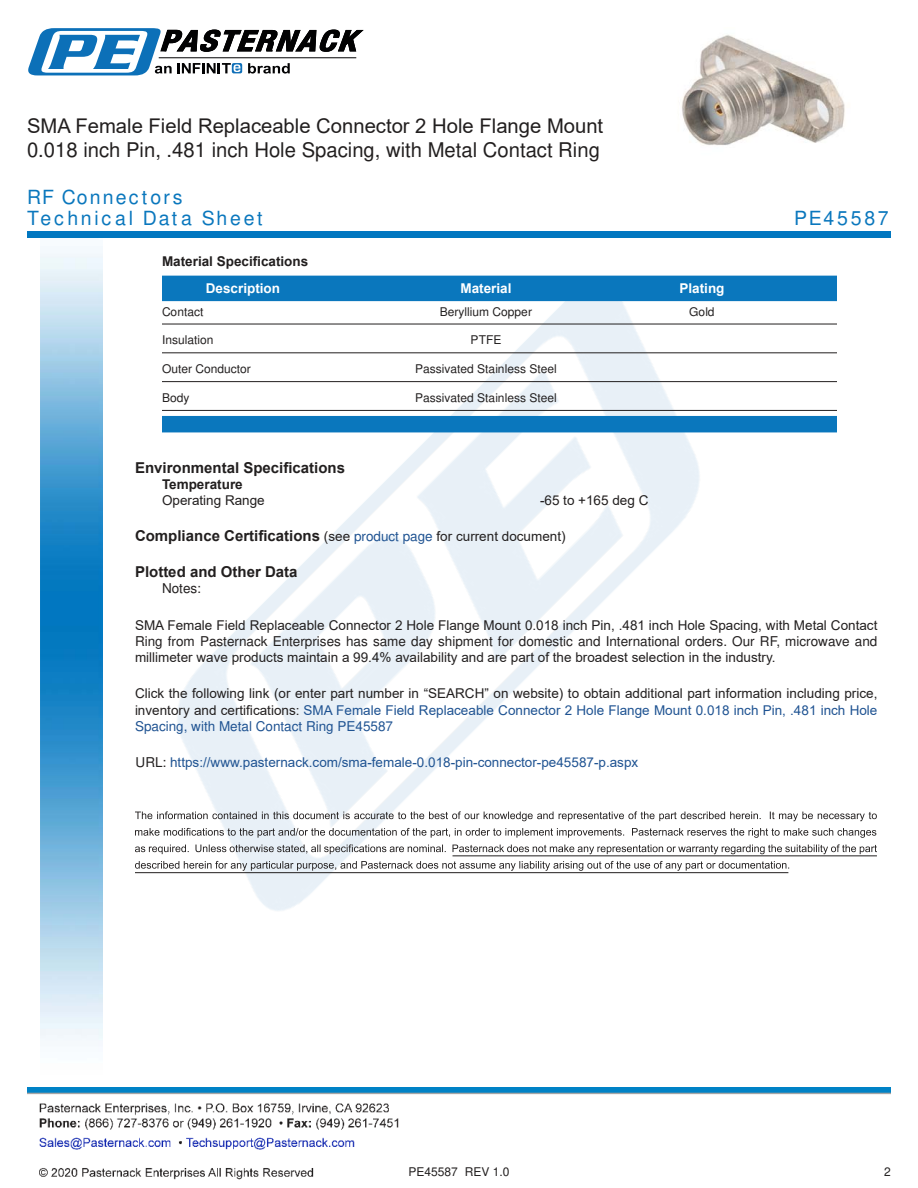
<style>
.page{position:relative;width:918px;height:1188px;background:#fff}
.page>*{position:absolute;margin:0;border:0;box-sizing:border-box;transform-origin:0 0}
.t1{font:20.25px/24.3px "Arial";color:#221f1f}
.t2{font:900 19.5px/20.4px "Arial";letter-spacing:.14em;color:#0a77bd}
.t3{font:700 15px "Arial";color:#221f1f}
.t4{font:13.5px/16.2px "Arial";color:#221f1f;text-align:justify}
.t5{font:13.5px "Arial";color:#1f5392}
.t6{font:700 13.5px "Arial";color:#221f1f}
.t7{font:700 13.5px "Arial";color:#fff}
.t8{font:12px "Arial";color:#221f1f}
.s1{font-weight:400;font-size:13.5px}
.s2{font-weight:400;font-size:13.5px;color:#1f5392}
.s3{color:#1f5392}
.s4{color:#221f1f}
</style>
<div class="page">
<img style="left:39px;top:1103px;width:360px;height:77px">
<img style="left:102px;top:246px;width:719px;height:724px">
<img style="left:40px;top:237px;width:62px;height:804px">
<img style="left:27px;top:1088px;width:864px;height:7px">
<div style="left:27px;top:231px;width:864px;height:6px;background:#0177c0"></div>
<svg style="left:28px;top:28px;width:336px;height:47px"></svg>
<div style="left:162px;top:276px;width:675px;height:25px;background:#0a77bd"></div>
<hr style="left:162px;top:324px;width:675px;height:1px;background:#221f1f">
<hr style="left:162px;top:353px;width:675px;height:1px;background:#221f1f">
<hr style="left:162px;top:381px;width:675px;height:1px;background:#221f1f">
<hr style="left:162px;top:410px;width:675px;height:1px;background:#221f1f">
<div style="left:162px;top:416px;width:675px;height:16px;background:#0a77bd"></div>
<svg style="left:135px;top:811px;width:742px;height:10px"></svg>
<svg style="left:135px;top:828px;width:741px;height:10px"></svg>
<svg style="left:135px;top:844px;width:742px;height:10px"></svg>
<svg style="left:135px;top:861px;width:654px;height:10px"></svg>
<hr style="left:453px;top:855px;width:424px;height:1px;background:#221f1f">
<hr style="left:135px;top:872px;width:653px;height:1px;background:#221f1f">
<img style="left:682px;top:35px;width:163px;height:111px">
<h1 class="t1" style="left:27px;top:114px;width:578px">SMA Female Field Replaceable Connector 2 Hole Flange Mount<br>0.018 inch Pin, .481 inch Hole Spacing, with Metal Contact Ring</h1>
<h2 class="t2" style="left:27px;top:187px;width:237px">RF Connectors<br>Technical Data Sheet</h2>
<p class="t6" style="left:162px;top:252px;width:148px">Material Speci昀椀cations</p>
<p class="t7" style="left:206px;top:279px;width:76px">Description</p>
<p class="t7" style="left:460px;top:279px;width:53px">Material</p>
<p class="t7" style="left:680px;top:279px;width:47px">Plating</p>
<p class="t8" style="left:162px;top:307px;width:43px">Contact</p>
<p class="t8" style="left:440px;top:307px;width:94px">Beryllium Copper</p>
<p class="t8" style="left:689px;top:307px;width:27px">Gold</p>
<p class="t8" style="left:162px;top:335px;width:53px">Insulation</p>
<p class="t8" style="left:471px;top:335px;width:32px">PTFE</p>
<p class="t8" style="left:162px;top:364px;width:90px">Outer Conductor</p>
<p class="t8" style="left:415px;top:364px;width:143px">Passivated Stainless Steel</p>
<p class="t8" style="left:162px;top:393px;width:29px">Body</p>
<p class="t8" style="left:415px;top:393px;width:143px">Passivated Stainless Steel</p>
<h2 class="t2" style="left:794px;top:208px;width:96px">PE45587</h2>
<p class="t3" style="left:135px;top:457px;width:212px">Environmental Speci昀椀cations</p>
<p class="t6" style="left:162px;top:475px;width:82px">Temperature</p>
<p class="t4" style="left:162px;top:492px;width:104px">Operating Range</p>
<p class="t4" style="left:540px;top:492px;width:110px">-65 to +165 deg C</p>
<p class="t3" style="left:135px;top:525px;width:432px">Compliance Certi昀椀cations <span class="s1">(see</span> <span class="s2">product page</span> <span class="s1">for current document)</span></p>
<p class="t3" style="left:135px;top:561px;width:164px">Plotted and Other Data</p>
<p class="t4" style="left:162px;top:582px;width:41px">Notes:</p>
<p class="t4" style="left:135px;top:617px;width:744px">SMA Female Field Replaceable Connector 2 Hole Flange Mount 0.018 inch Pin, .481 inch Hole Spacing, with Metal Contact Ring from Pasternack Enterprises has same day shipment for domestic and International orders. Our RF, microwave and millimeter wave products maintain a 99.4% availability and are part of the broadest selection in the industry.</p>
<p class="t4" style="left:135px;top:686px;width:744px">Click the following link (or enter part number in “SEARCH” on website) to obtain additional part information including price, inventory and certi昀椀cations: <span class="s3">SMA Female Field Replaceable Connector 2 Hole Flange Mount 0.018 inch Pin, .481 inch Hole Spacing, with Metal Contact Ring PE45587</span></p>
<p class="t5" style="left:136px;top:753px;width:504px"><span class="s4">URL:</span> https://www.pasternack.com/sma-female-0.018-pin-connector-pe45587-p.aspx</p>
<p class="t8" style="left:409px;top:1167px;width:102px">PE45587 REV 1.0</p>
<p class="t8" style="left:884px;top:1167px;width:8px">2</p>
</div>
